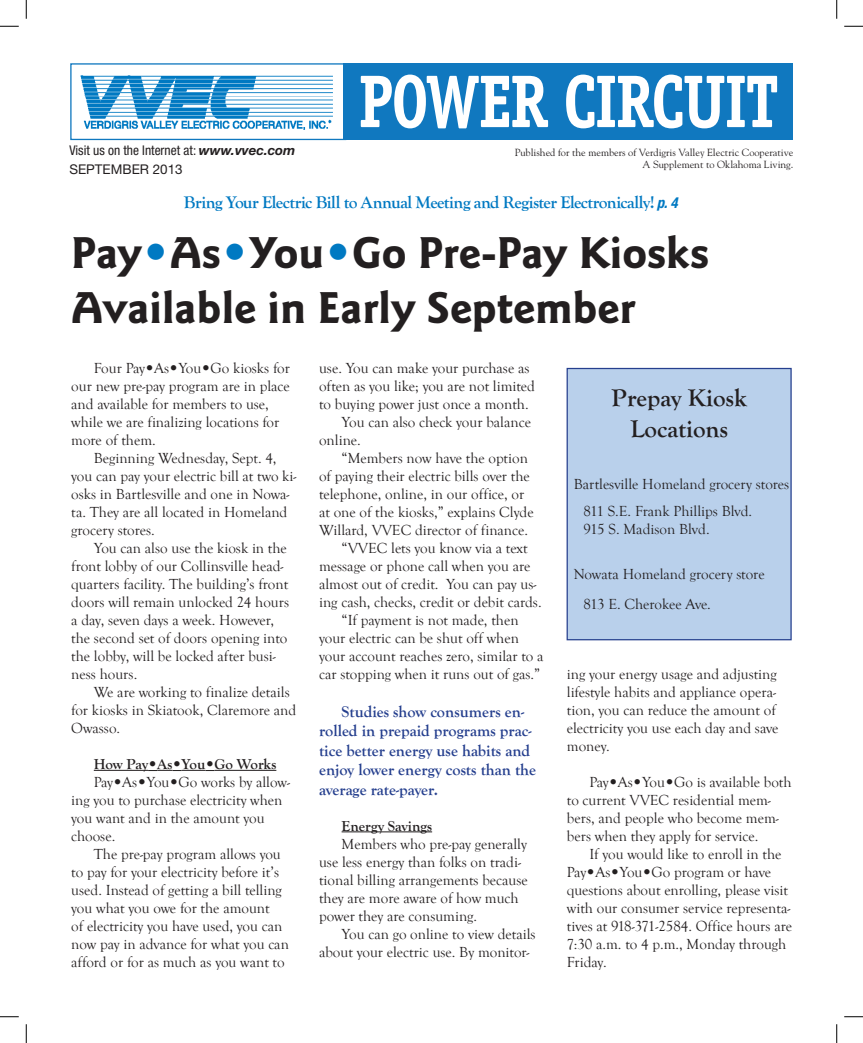
<style>
.page{position:relative;width:863px;height:1043px;background:#fff}
.page>*{position:absolute;margin:0;border:0;box-sizing:border-box;transform-origin:0 0}
.t1{font:700 74.88px "Officina Serif";letter-spacing:-.035em;color:#fff;scale:.85 1}
.t2{font:700 46.25px/55px "Goudy Sans";color:#231f20}
.t3{font:700 25px "Goudy Old Style T";color:#231f20}
.t4{font:700 17.5px "Goudy Old Style T";letter-spacing:-.03em;color:#0079c2}
.t5{font:700 16.25px/19.5px "Goudy Old Style T";color:#253f8e}
.t6{font:15px/18px "Goudy Old Style T";color:#231f20}
.t7{font:700 15px "Goudy Old Style T";color:#231f20}
.t8{font:condensed 13.38px/18.8px "Helvetica Neue";color:#231f20}
.t9{font:10.38px/12.4px "Goudy";color:#231f20;text-align:right}
.s1{font-weight:700;font-style:italic;font-stretch:normal}
.s2{font-stretch:normal}
.s3{font-family:"Helvetica Neue";font-style:italic;font-stretch:condensed;font-size:15px}
.s4{font-family:"Goudy";font-weight:400;color:#0079c2}
.s5{font-family:"Goudy"}
.s6{font-family:"Goudy";font-weight:400}
</style>
<div class="page">
<div style="left:566px;top:368px;width:225px;height:272px;background:#b9d0eb;border:1px solid #253f8e"></div>
<img style="left:80px;top:75px;width:253px;height:55px">
<div style="left:70px;top:63px;width:276px;height:77px;border:1px solid #1078bf"></div>
<div style="left:344px;top:63px;width:448px;height:77px;background:#1078bf"></div>
<hr style="left:94px;top:770px;width:54px;height:1px;background:#231f20">
<svg style="left:148px;top:770px;width:66px;height:1px"></svg>
<hr style="left:214px;top:770px;width:62px;height:1px;background:#231f20">
<hr style="left:341px;top:831px;width:91px;height:1px;background:#231f20">
<svg style="left:0;top:25px;width:19px;height:2px"></svg>
<svg style="left:844px;top:25px;width:18px;height:2px"></svg>
<svg style="left:0;top:1016px;width:19px;height:1px"></svg>
<svg style="left:844px;top:1016px;width:18px;height:1px"></svg>
<svg style="left:25px;top:0;width:2px;height:19px"></svg>
<svg style="left:25px;top:1024px;width:2px;height:18px"></svg>
<svg style="left:836px;top:0;width:1px;height:19px"></svg>
<svg style="left:836px;top:1024px;width:1px;height:18px"></svg>
<h1 class="t1" style="left:358px;top:55px;width:496px">POWER CIRCUIT</h1>
<p class="t9" style="left:514px;top:146px;width:280px">Published for the members of Verdigris Valley Electric Cooperative<br>A Supplement to Oklahoma Living.</p>
<p class="t8" style="left:69px;top:141px;width:227px">Visit us on the Internet at: <span class="s1">www.vvec.com<br></span><span class="s2">SEPTEMBER 2013</span></p>
<p class="t4" style="left:184px;top:192px;width:495px">Bring Your Electric Bill to Annual Meeting and Register Electronically! <span class="s3">p. 4</span></p>
<p class="t2" style="left:71px;top:226px;width:639px">Pay<span class="s4">•</span>As<span class="s4">•</span>You<span class="s4">•</span>Go Pre-Pay Kiosks<br>Available in Early September</p>
<p class="t6" style="left:319px;top:359px;width:217px">use. You can make your purchase as often as you like; you are not limited to buying power just once a month.</p>
<p class="t6" style="left:319px;top:413px;width:213px;text-indent:22px">You can also check your balance online.</p>
<p class="t6" style="left:319px;top:449px;width:216px;text-indent:22px">“Members now have the option of paying their electric bills over the telephone, online, in our office, or at one of the kiosks,” explains Clyde Willard, VVEC director of finance.</p>
<p class="t6" style="left:319px;top:539px;width:224px;text-indent:22px">“VVEC lets you know via a text message or phone call when you are almost out of credit. You can pay us&shy;ing cash, checks, credit or debit cards.</p>
<p class="t6" style="left:319px;top:611px;width:226px;text-indent:22px">“If payment is not made, then your electric can be shut off when your account reaches zero, similar to a car stopping when it runs out of gas.”</p>
<p class="t5" style="left:319px;top:701px;width:219px;text-indent:22px">Studies show consumers en&shy;rolled in prepaid programs prac&shy;tice better energy use habits and enjoy lower energy costs than the average rate-payer.</p>
<p class="t7" style="left:341px;top:817px;width:92px">Energy Savings</p>
<p class="t6" style="left:319px;top:835px;width:210px;text-indent:22px">Members who pre-pay generally use less energy than folks on tradi&shy;tional billing arrangements because they are more aware of how much power they are consuming.</p>
<p class="t6" style="left:319px;top:925px;width:218px;text-indent:22px">You can go online to view details about your electric use. By monitor-</p>
<p class="t6" style="left:71px;top:359px;width:220px;text-indent:22px">Four Pay<span class="s5">•</span>As<span class="s5">•</span>You<span class="s5">•</span>Go kiosks for our new pre-pay program are in place and available for members to use, while we are finalizing locations for more of them.</p>
<p class="t6" style="left:71px;top:449px;width:227px;text-indent:22px">Beginning Wednesday, Sept. 4, you can pay your electric bill at two ki&shy;osks in Bartlesville and one in Nowa&shy;ta. They are all located in Homeland grocery stores.</p>
<p class="t6" style="left:71px;top:539px;width:219px;text-indent:22px">You can also use the kiosk in the front lobby of our Collinsville head&shy;quarters facility. The building’s front doors will remain unlocked 24 hours a day, seven days a week. However, the second set of doors opening into the lobby, will be locked after busi&shy;ness hours.</p>
<p class="t6" style="left:71px;top:683px;width:226px;text-indent:22px">We are working to finalize details for kiosks in Skiatook, Claremore and<br>Owasso.</p>
<p class="t7" style="left:94px;top:755px;width:184px">How Pay<span class="s6">•</span>As<span class="s6">•</span>You<span class="s6">•</span>Go Works</p>
<p class="t6" style="left:71px;top:773px;width:220px;text-indent:22px">Pay<span class="s5">•</span>As<span class="s5">•</span>You<span class="s5">•</span>Go works by allow&shy;ing you to purchase electricity when you want and in the amount you choose.</p>
<p class="t6" style="left:71px;top:845px;width:219px;text-indent:22px">The pre-pay program allows you to pay for your electricity before it’s used. Instead of getting a bill telling you what you owe for the amount<br>of electricity you have used, you can now pay in advance for what you can afford or for as much as you want to</p>
<p class="t3" style="left:611px;top:384px;width:137px">Prepay Kiosk</p>
<p class="t3" style="left:630px;top:415px;width:99px">Locations</p>
<p class="t6" style="left:573px;top:475px;width:217px">Bartlesville Homeland grocery stores</p>
<p class="t6" style="left:583px;top:502px;width:170px">811 S.E. Frank Phillips Blvd.</p>
<p class="t6" style="left:583px;top:520px;width:128px">915 S. Madison Blvd.</p>
<p class="t6" style="left:573px;top:565px;width:192px">Nowata Homeland grocery store</p>
<p class="t6" style="left:583px;top:595px;width:129px">813 E. Cherokee Ave.</p>
<p class="t6" style="left:567px;top:665px;width:213px">ing your energy usage and adjusting lifestyle habits and appliance opera&shy;tion, you can reduce the amount of electricity you use each day and save money.</p>
<p class="t6" style="left:567px;top:773px;width:226px;text-indent:22px">Pay<span class="s5">•</span>As<span class="s5">•</span>You<span class="s5">•</span>Go is available both to current VVEC residential mem&shy;bers, and people who become mem&shy;bers when they apply for service.</p>
<p class="t6" style="left:567px;top:845px;width:226px;text-indent:22px">If you would like to enroll in the<br>Pay<span class="s5">•</span>As<span class="s5">•</span>You<span class="s5">•</span>Go program or have questions about enrolling, please visit with our consumer service representa&shy;tives at 918-371-2584. Office hours are<br>7:30 a.m. to 4 p.m., Monday through<br>Friday.</p>
</div>
